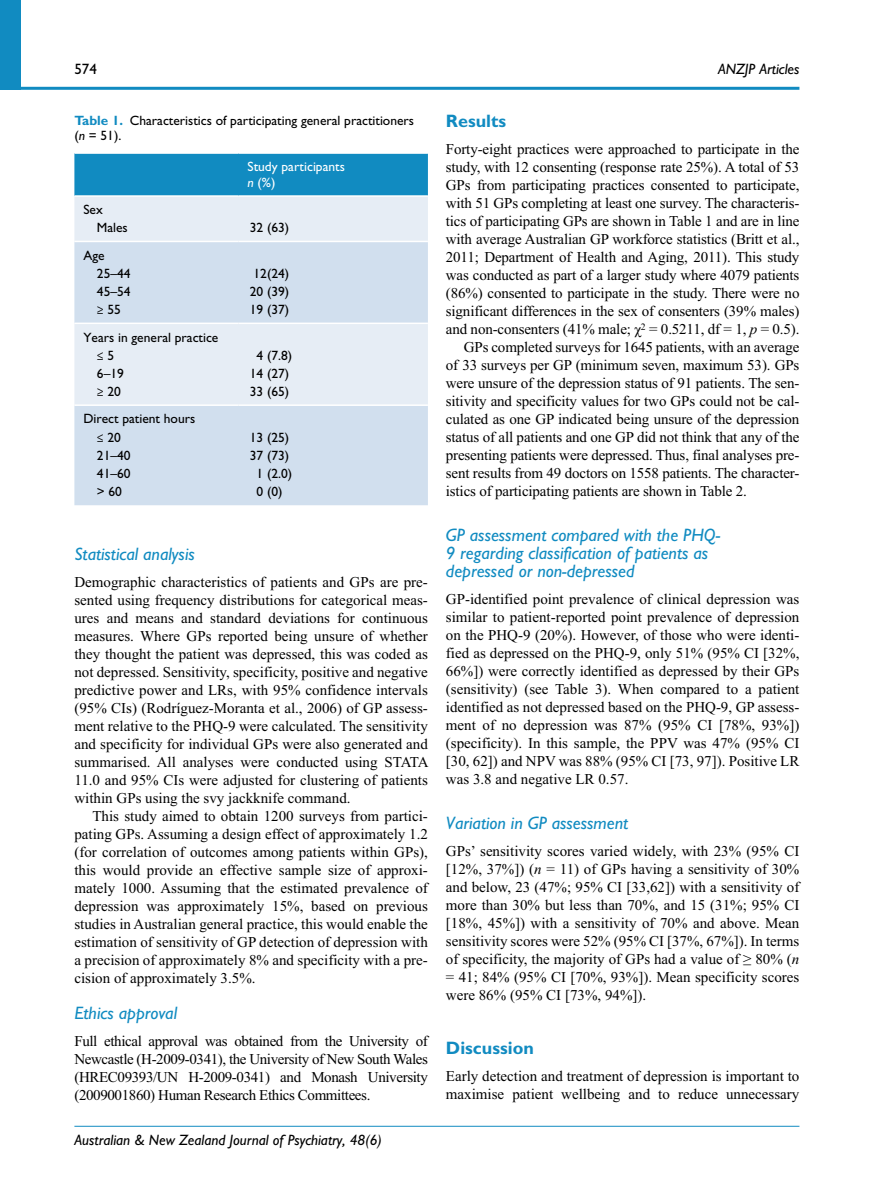
<style>
.page{position:relative;width:893px;height:1191px;background:#fff}
.page>*{position:absolute;margin:0;border:0;box-sizing:border-box;transform-origin:0 0}
.t1{font:italic 18px/18px "Gill Sans Std";color:#118bc1}
.t2{font:700 18px "Gill Sans Std";color:#118bc1}
.t3{font:15px/18px "Times New Roman";letter-spacing:-.01em;color:#000;text-align:justify}
.t4{font:italic 15px "Gill Sans Std";color:#000}
.t5{font:15px "Gill Sans Std";color:#000}
.t6{font:13.5px/18.1px "Gill Sans Std";color:#000}
.t7{font:13.5px/15.8px "Gill Sans Std";color:#fff}
.s1{font-weight:700;color:#118bc1}
.s2{font-style:italic}
</style>
<div class="page">
<hr style="left:0;top:87px;width:799px;height:3px;background:#118bc1">
<div style="left:0;top:0;width:21px;height:89px;background:#118bc1"></div>
<hr style="left:74px;top:1125px;width:725px;height:1px;background:#118bc1">
<div style="left:74px;top:154px;width:354px;height:41px;background:#118bc1"></div>
<div style="left:74px;top:197px;width:354px;height:44px;background:#e6edf5"></div>
<svg style="left:74px;top:242px;width:354px;height:263px;background:#d7e3f0"></svg>
<hr style="left:74px;top:322px;width:165px;height:2px;background:#fff">
<hr style="left:238px;top:322px;width:190px;height:2px;background:#fff">
<hr style="left:74px;top:404px;width:165px;height:2px;background:#fff">
<hr style="left:238px;top:404px;width:190px;height:2px;background:#fff">
<p class="t5" style="left:74px;top:60px;width:24px">574</p>
<p class="t4" style="left:718px;top:60px;width:83px">ANZJP Articles</p>
<p class="t6" style="left:74px;top:112px;width:341px;line-height:15.8px"><span class="s1">Table 1.</span> Characteristics of participating general practitioners (<span class="s2">n</span> = 51).</p>
<p class="t7" style="left:248px;top:159px;width:99px">Study participants <span class="s2">n</span> (%)</p>
<p class="t6" style="left:97px;top:201px;width:32px;text-indent:-14px">Sex<br>Males</p>
<p class="t6" style="left:250px;top:219px;width:41px">32 (63)</p>
<p class="t6" style="left:97px;top:246px;width:35px;text-indent:-14px">Age<br>25–44</p>
<p class="t6" style="left:253px;top:264px;width:37px">12(24)</p>
<p class="t6" style="left:97px;top:282px;width:35px">45–54</p>
<p class="t6" style="left:250px;top:282px;width:41px">20 (39)</p>
<p class="t6" style="left:97px;top:301px;width:26px">≥ 55</p>
<p class="t6" style="left:250px;top:301px;width:41px">19 (37)</p>
<p class="t6" style="left:97px;top:328px;width:123px;text-indent:-14px">Years in general practice ≤ 5</p>
<p class="t6" style="left:256px;top:346px;width:37px">4 (7.8)</p>
<p class="t6" style="left:97px;top:364px;width:28px">6–19</p>
<p class="t6" style="left:250px;top:364px;width:41px">14 (27)</p>
<p class="t6" style="left:97px;top:383px;width:26px">≥ 20</p>
<p class="t6" style="left:250px;top:383px;width:41px">33 (65)</p>
<p class="t6" style="left:97px;top:410px;width:100px;text-indent:-14px">Direct patient hours ≤ 20</p>
<p class="t6" style="left:250px;top:428px;width:41px">13 (25)</p>
<p class="t6" style="left:97px;top:446px;width:35px">21–40</p>
<p class="t6" style="left:250px;top:446px;width:41px">37 (73)</p>
<p class="t6" style="left:97px;top:464px;width:35px">41–60</p>
<p class="t6" style="left:256px;top:464px;width:37px">1 (2.0)</p>
<p class="t6" style="left:97px;top:483px;width:27px">&gt; 60</p>
<p class="t6" style="left:256px;top:483px;width:27px">0 (0)</p>
<p class="t1" style="left:74px;top:545px;width:122px">Statistical analysis</p>
<p class="t3" style="left:74px;top:573px;width:356px">Demographic characteristics of patients and GPs are pre&shy;sented using frequency distributions for categorical meas&shy;ures and means and standard deviations for continuous measures. Where GPs reported being unsure of whether they thought the patient was depressed, this was coded as not depressed. Sensitivity, specificity, positive and negative predictive power and LRs, with 95% confidence intervals (95% CIs) (Rodríguez-Moranta et al., 2006) of GP assess&shy;ment relative to the PHQ-9 were calculated. The sensitivity and specificity for individual GPs were also generated and summarised. All analyses were conducted using STATA 11.0 and 95% CIs were adjusted for clustering of patients within GPs using the svy jackknife command.</p>
<p class="t3" style="left:74px;top:807px;width:355px;text-indent:18px">This study aimed to obtain 1200 surveys from partici&shy;pating GPs. Assuming a design effect of approximately 1.2 (for correlation of outcomes among patients within GPs), this would provide an effective sample size of approxi&shy;mately 1000. Assuming that the estimated prevalence of depression was approximately 15%, based on previous studies in Australian general practice, this would enable the estimation of sensitivity of GP detection of depression with a precision of approximately 8% and specificity with a pre&shy;cision of approximately 3.5%.</p>
<p class="t1" style="left:74px;top:1004px;width:104px">Ethics approval</p>
<p class="t3" style="left:74px;top:1032px;width:355px">Full ethical approval was obtained from the University of Newcastle (H-2009-0341), the University of New South Wales (HREC09393/UN H-2009-0341) and Monash University (2009001860) Human Research Ethics Committees.</p>
<p class="t4" style="left:74px;top:1131px;width:309px">Australian &amp; New Zealand Journal of Psychiatry, 48(6)</p>
<p class="t2" style="left:446px;top:110px;width:62px">Results</p>
<p class="t3" style="left:446px;top:140px;width:355px">Forty-eight practices were approached to participate in the</p>
<p class="t3" style="left:446px;top:158px;width:355px">study, with 12 consenting (response rate 25%). A total of 53</p>
<p class="t3" style="left:446px;top:176px;width:355px">GPs from participating practices consented to participate,</p>
<p class="t3" style="left:446px;top:194px;width:355px">with 51 GPs completing at least one survey. The characteris-</p>
<p class="t3" style="left:446px;top:212px;width:355px">tics of participating GPs are shown in Table 1 and are in line</p>
<p class="t3" style="left:446px;top:230px;width:355px">with average Australian GP workforce statistics (Britt et al.,</p>
<p class="t3" style="left:446px;top:248px;width:355px">2011; Department of Health and Aging, 2011). This study</p>
<p class="t3" style="left:446px;top:266px;width:355px">was conducted as part of a larger study where 4079 patients</p>
<p class="t3" style="left:446px;top:284px;width:355px">(86%) consented to participate in the study. There were no</p>
<p class="t3" style="left:446px;top:302px;width:355px">significant differences in the sex of consenters (39% males)</p>
<p class="t3" style="left:446px;top:320px;width:355px">and non-consenters (41% male; χ<sup>2</sup> = 0.5211, df = 1, <span class="s2">p</span> = 0.5).</p>
<p class="t3" style="left:464px;top:338px;width:337px">GPs completed surveys for 1645 patients, with an average</p>
<p class="t3" style="left:446px;top:356px;width:355px">of 33 surveys per GP (minimum seven, maximum 53). GPs</p>
<p class="t3" style="left:446px;top:374px;width:355px">were unsure of the depression status of 91 patients. The sen-</p>
<p class="t3" style="left:446px;top:392px;width:355px">sitivity and specificity values for two GPs could not be cal-</p>
<p class="t3" style="left:446px;top:410px;width:355px">culated as one GP indicated being unsure of the depression</p>
<p class="t3" style="left:446px;top:428px;width:355px">status of all patients and one GP did not think that any of the</p>
<p class="t3" style="left:446px;top:446px;width:355px">presenting patients were depressed. Thus, final analyses pre-</p>
<p class="t3" style="left:446px;top:464px;width:355px">sent results from 49 doctors on 1558 patients. The character-</p>
<p class="t3" style="left:446px;top:482px;width:303px">istics of participating patients are shown in Table 2.</p>
<p class="t1" style="left:446px;top:526px;width:276px">GP assessment compared with the PHQ-<br>9 regarding classification of patients as depressed or non-depressed</p>
<p class="t3" style="left:446px;top:590px;width:355px">GP-identified point prevalence of clinical depression was similar to patient-reported point prevalence of depression on the PHQ-9 (20%). However, of those who were identi&shy;fied as depressed on the PHQ-9, only 51% (95% CI [32%, 66%]) were correctly identified as depressed by their GPs (sensitivity) (see Table 3). When compared to a patient identified as not depressed based on the PHQ-9, GP assess&shy;ment of no depression was 87% (95% CI [78%, 93%]) (specificity). In this sample, the PPV was 47% (95% CI [30, 62]) and NPV was 88% (95% CI [73, 97]). Positive LR was 3.8 and negative LR 0.57.</p>
<p class="t1" style="left:446px;top:814px;width:184px">Variation in GP assessment</p>
<p class="t3" style="left:446px;top:842px;width:355px">GPs’ sensitivity scores varied widely, with 23% (95% CI [12%, 37%]) (<span class="s2">n</span> = 11) of GPs having a sensitivity of 30% and below, 23 (47%; 95% CI [33,62]) with a sensitivity of more than 30% but less than 70%, and 15 (31%; 95% CI [18%, 45%]) with a sensitivity of 70% and above. Mean sensitivity scores were 52% (95% CI [37%, 67%]). In terms of specificity, the majority of GPs had a value of ≥ 80% (<span class="s2">n </span>= 41; 84% (95% CI [70%, 93%]). Mean specificity scores were 86% (95% CI [73%, 94%]).</p>
<p class="t2" style="left:446px;top:1037px;width:89px">Discussion</p>
<p class="t3" style="left:446px;top:1067px;width:355px">Early detection and treatment of depression is important to maximise patient wellbeing and to reduce unnecessary</p>
</div>
